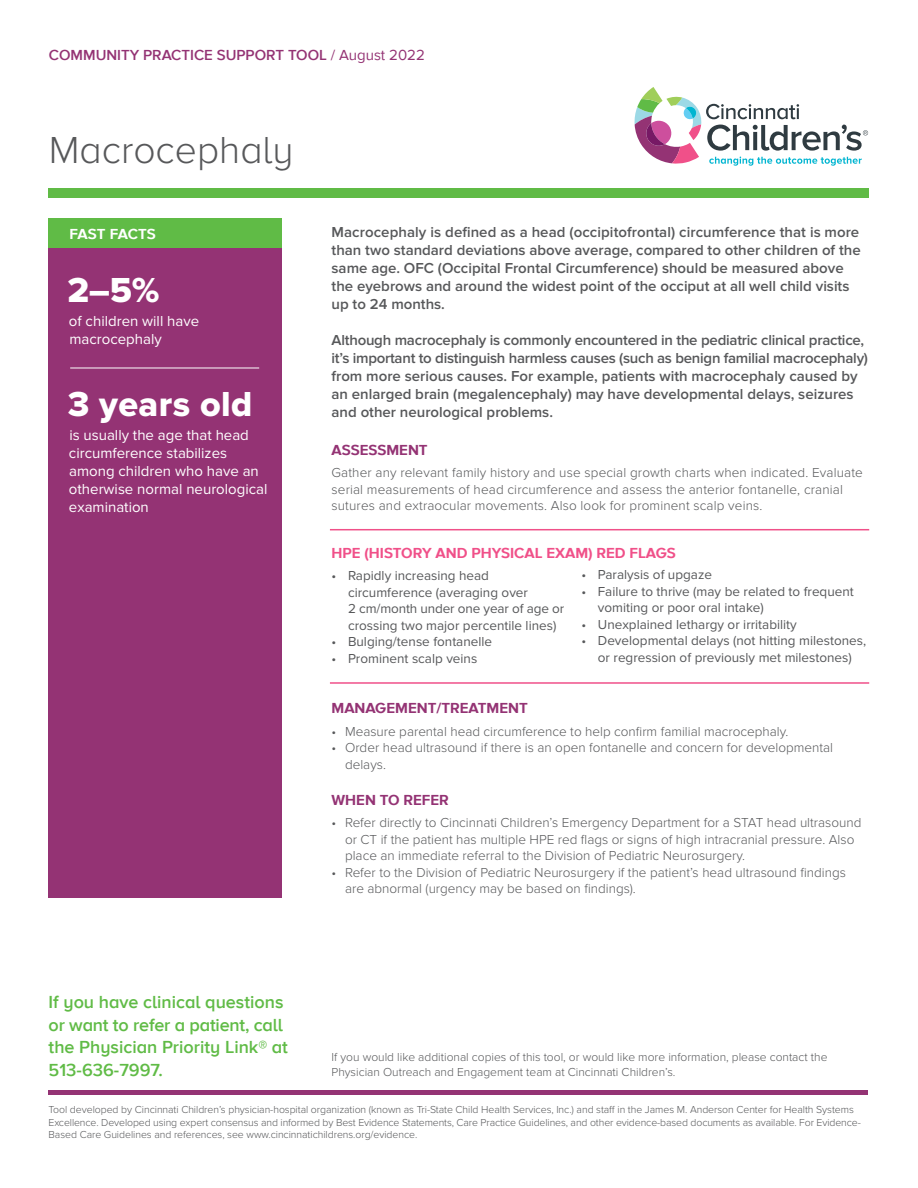
<style>
.page{position:relative;width:918px;height:1188px;background:#fff}
.page>*{position:absolute;margin:0;border:0;box-sizing:border-box;transform-origin:0 0}
.t1{font:300 39px "Proxima Nova A";color:#57585a}
.t2{font:36px "Proxima Nova Extrabld";letter-spacing:.01em;color:#fff}
.t3{font:600 18px/22.5px "Proxima Nova A";color:#60bb46}
.t4{font:600 15px/18px "Proxima Nova";color:#57585a}
.t5{font:15px/18px "Proxima Nova";color:#fff}
.t6{font:700 15px "Proxima Nova A";color:#943374}
.t7{font:600 15px "Proxima Nova A";color:#943374}
.t8{font:700 15px "Proxima Nova A";color:#f05089}
.t9{font:700 15px "Proxima Nova A";letter-spacing:.005em;color:#fff}
.t10{font:300 13.5px/16.5px "Proxima Nova";color:#57585a}
.t11{font:13.5px/16.5px "Proxima Nova";color:#57585a}
.t12{font:300 12px/15px "Proxima Nova";color:#57585a}
.t13{font:300 10.5px/12.6px "Proxima Nova";letter-spacing:-.005em;color:#57585a}
.s1{font-weight:400}
</style>
<div class="page">
<div style="left:49px;top:218px;width:233px;height:679px;background:#943374"></div>
<svg style="left:635px;top:87px;width:233px;height:79px"></svg>
<div style="left:49px;top:189px;width:820px;height:9px;background:#60bb46"></div>
<div style="left:49px;top:218px;width:233px;height:29px;background:#60bb46"></div>
<hr style="left:330px;top:529px;width:539px;height:1px;background:#f05089">
<hr style="left:330px;top:682px;width:539px;height:2px;background:#f05089">
<hr style="left:49px;top:1091px;width:819px;height:4px;background:#943374">
<hr style="left:70px;top:368px;width:189px;height:1px;background:#fff">
<p class="t7" style="left:49px;top:46px;width:377px">COMMUNITY PRACTICE SUPPORT TOOL <span class="s1">/ August 2022</span></p>
<p class="t1" style="left:49px;top:128px;width:246px">Macrocephaly</p>
<p class="t9" style="left:70px;top:225px;width:88px">FAST FACTS</p>
<p class="t2" style="left:67px;top:269px;width:94px">2–5%</p>
<p class="t5" style="left:69px;top:312px;width:132px">of children will have</p>
<p class="t5" style="left:69px;top:330px;width:94px">macrocephaly</p>
<p class="t2" style="left:68px;top:383px;width:186px">3 years old</p>
<p class="t5" style="left:69px;top:426px;width:200px">is usually the age that head circumference stabilizes among children who have an otherwise normal neurological examination</p>
<p class="t3" style="left:49px;top:992px;width:241px">If you have clinical questions or want to refer a patient, call the Physician Priority Link® at<br>513-636-7997.</p>
<p class="t4" style="left:332px;top:224px;width:531px">Macrocephaly is defined as a head (occipitofrontal) circumference that is more than two standard deviations above average, compared to other children of the same age. OFC (Occipital Frontal Circumference) should be measured above the eyebrows and around the widest point of the occiput at all well child visits up to 24 months.</p>
<p class="t4" style="left:332px;top:332px;width:538px">Although macrocephaly is commonly encountered in the pediatric clinical practice, it’s important to distinguish harmless causes (such as benign familial macrocephaly) from more serious causes. For example, patients with macrocephaly caused by an enlarged brain (megalencephaly) may have developmental delays, seizures and other neurological problems.</p>
<p class="t6" style="left:332px;top:441px;width:98px">ASSESSMENT</p>
<p class="t10" style="left:332px;top:465px;width:533px">Gather any relevant family history and use special growth charts when indicated. Evaluate serial measurements of head circumference and assess the anterior fontanelle, cranial sutures and extraocular movements. Also look for prominent scalp veins.</p>
<p class="t8" style="left:332px;top:544px;width:346px">HPE (HISTORY AND PHYSICAL EXAM) RED FLAGS</p>
<p class="t11" style="left:332px;top:568px;width:159px">• Rapidly increasing head</p>
<p class="t11" style="left:348px;top:584px;width:181px">circumference (averaging over</p>
<p class="t11" style="left:348px;top:601px;width:218px">2 cm/month under one year of age or</p>
<p class="t11" style="left:348px;top:617px;width:210px">crossing two major percentile lines)</p>
<p class="t11" style="left:332px;top:634px;width:162px">• Bulging/tense fontanelle</p>
<p class="t11" style="left:332px;top:650px;width:147px">• Prominent scalp veins</p>
<p class="t11" style="left:581px;top:567px;width:132px">• Paralysis of upgaze</p>
<p class="t11" style="left:598px;top:583px;width:257px;text-indent:-16px">• Failure to thrive (may be related to frequent vomiting or poor oral intake)</p>
<p class="t11" style="left:581px;top:616px;width:217px">• Unexplained lethargy or irritability</p>
<p class="t11" style="left:581px;top:633px;width:286px;text-align:center">• Developmental delays (not hitting milestones, or regression of previously met milestones)</p>
<p class="t6" style="left:332px;top:700px;width:198px">MANAGEMENT/TREATMENT</p>
<p class="t10" style="left:332px;top:724px;width:458px">• Measure parental head circumference to help confirm familial macrocephaly.</p>
<p class="t10" style="left:345px;top:740px;width:489px;text-indent:-14px">• Order head ultrasound if there is an open fontanelle and concern for developmental delays.</p>
<p class="t6" style="left:332px;top:791px;width:119px">WHEN TO REFER</p>
<p class="t10" style="left:345px;top:815px;width:518px;text-indent:-14px">• Refer directly to Cincinnati Children’s Emergency Department for a STAT head ultrasound or CT if the patient has multiple HPE red flags or signs of high intracranial pressure. Also place an immediate referral to the Division of Pediatric Neurosurgery.</p>
<p class="t10" style="left:345px;top:865px;width:502px;text-indent:-14px">• Refer to the Division of Pediatric Neurosurgery if the patient’s head ultrasound findings are abnormal (urgency may be based on findings).</p>
<p class="t12" style="left:332px;top:1050px;width:497px">If you would like additional copies of this tool, or would like more information, please contact the<br>Physician Outreach and Engagement team at Cincinnati Children’s.</p>
<p class="t13" style="left:49px;top:1104px;width:814px">Tool developed by Cincinnati Children’s physician-hospital organization (known as Tri-State Child Health Services, Inc.) and staff in the James M. Anderson Center for Health Systems<br>Excellence. Developed using expert consensus and informed by Best Evidence Statements, Care Practice Guidelines, and other evidence-based documents as available. For Evidence-</p>
<p class="t13" style="left:49px;top:1129px;width:370px">Based Care Guidelines and references, see www.cincinnatichildrens.org/evidence.</p>
</div>
